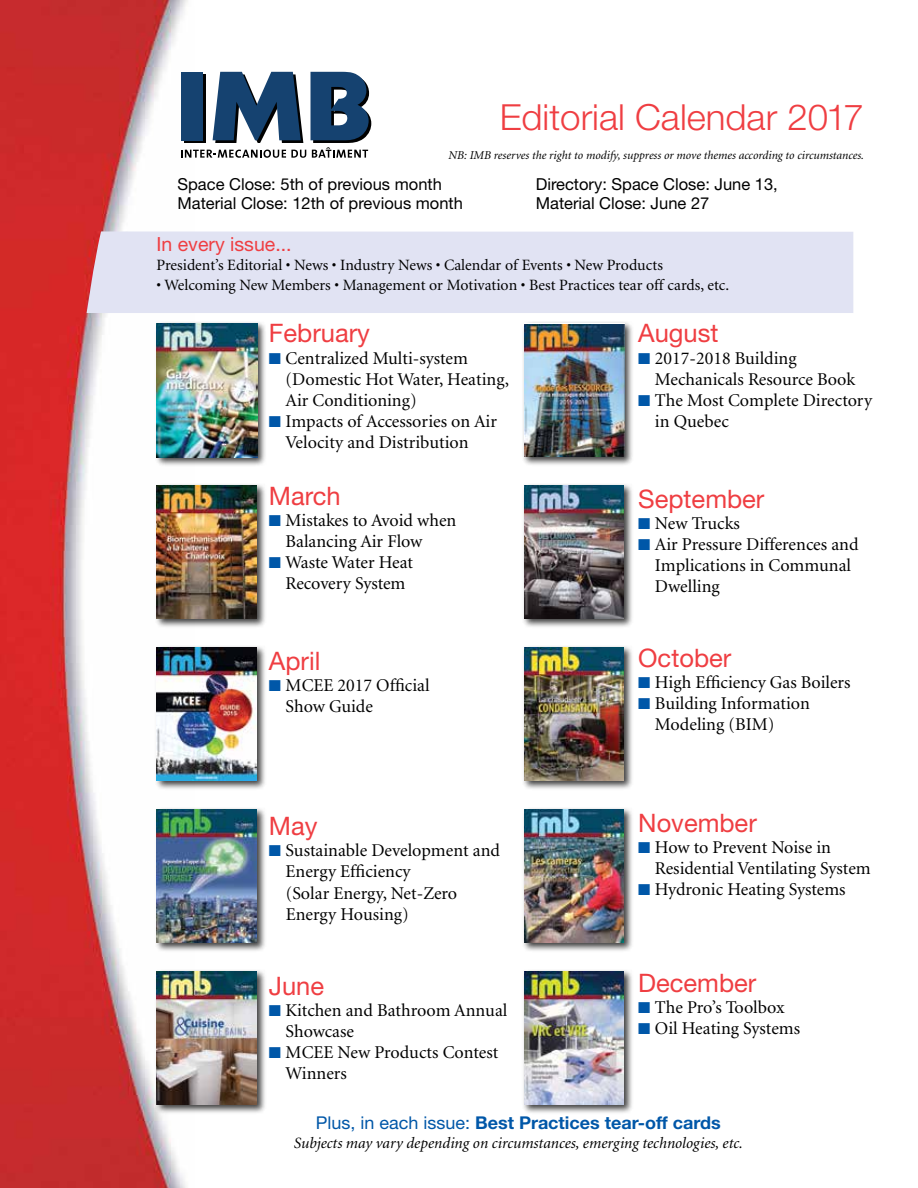
<style>
.page{position:relative;width:918px;height:1188px;background:#fff}
.page>*{position:absolute;margin:0;border:0;box-sizing:border-box;transform-origin:0 0}
.t1{font:300 36px "Helvetica Neue LT Std";color:#ef3e42}
.t2{font:25.5px "Helvetica Neue LT Std";color:#ef3e42}
.t3{font:19.5px "Helvetica Neue LT Std";color:#ef3e42}
.t4{font:18px/21px "Minion";color:#000}
.t5{font:700 17.7px "Helvetica Neue LT Std";color:#0057a8}
.t6{font:16.5px/19.5px "Helvetica Neue LT Std";color:#000}
.t7{font:15.75px "Minion";color:#000}
.t8{font:italic 15.75px "Minion";color:#000}
.t9{font:italic 12px "Minion";color:#000}
.s1{color:#0057a8}
.s2{font-weight:400}
</style>
<div class="page">
<img style="left:0;top:0;width:188px;height:1188px">
<div style="left:154px;top:321px;width:113px;height:146px;background:#000;opacity:.75"></div>
<img style="left:157px;top:323px;width:100px;height:135px">
<div style="left:154px;top:483px;width:113px;height:146px;background:#000;opacity:.75"></div>
<img style="left:157px;top:485px;width:99px;height:134px">
<div style="left:154px;top:645px;width:113px;height:146px;background:#000;opacity:.75"></div>
<img style="left:157px;top:647px;width:99px;height:134px">
<div style="left:154px;top:807px;width:113px;height:146px;background:#000;opacity:.75"></div>
<img style="left:157px;top:809px;width:99px;height:134px">
<div style="left:154px;top:969px;width:113px;height:146px;background:#000;opacity:.75"></div>
<img style="left:157px;top:971px;width:99px;height:134px">
<div style="left:522px;top:483px;width:112px;height:146px;background:#000;opacity:.75"></div>
<img style="left:524px;top:485px;width:100px;height:134px">
<div style="left:522px;top:645px;width:112px;height:146px;background:#000;opacity:.75"></div>
<img style="left:524px;top:647px;width:100px;height:134px">
<div style="left:522px;top:807px;width:112px;height:146px;background:#000;opacity:.75"></div>
<img style="left:524px;top:809px;width:100px;height:134px">
<div style="left:522px;top:969px;width:112px;height:146px;background:#000;opacity:.75"></div>
<img style="left:524px;top:971px;width:100px;height:134px">
<svg style="left:181px;top:72px;width:190px;height:86px"></svg>
<div style="left:87px;top:231px;width:766px;height:82px;background:#e1e3f3"></div>
<div style="left:522px;top:321px;width:112px;height:146px;background:#000;opacity:.75"></div>
<img style="left:524px;top:325px;width:100px;height:132px">
<h1 class="t1" style="left:500px;top:95px;width:366px">Editorial Calendar 2017</h1>
<p class="t9" style="left:448px;top:149px;width:417px">NB: IMB reserves the right to modify, suppress or move themes according to circumstances.</p>
<p class="t6" style="left:178px;top:174px;width:287px">Space Close: 5th of previous month<br>Material Close: 12th of previous month</p>
<p class="t6" style="left:536px;top:174px;width:244px">Directory: Space Close: June 13,<br>Material Close: June 27</p>
<p class="t3" style="left:157px;top:232px;width:137px">In every issue...</p>
<p class="t7" style="left:157px;top:258px;width:508px">President’s Editorial • News • Industry News • Calendar of Events • New Products</p>
<p class="t7" style="left:157px;top:277px;width:574px">• Welcoming New Members • Management or Motivation • Best Practices tear off cards, etc.</p>
<h2 class="t2" style="left:269px;top:318px;width:103px">February</h2>
<p class="t4" style="left:286px;top:348px;width:225px;text-indent:-17px"><span class="s1">■</span> Centralized Multi-system (Domestic Hot Water, Heating,<br>Air Conditioning)</p>
<p class="t4" style="left:286px;top:411px;width:213px;text-indent:-17px"><span class="s1">■</span> Impacts of Accessories on Air<br>Velocity and Distribution</p>
<h2 class="t2" style="left:269px;top:480px;width:73px">March</h2>
<p class="t4" style="left:286px;top:510px;width:172px;text-indent:-17px"><span class="s1">■</span> Mistakes to Avoid when<br>Balancing Air Flow</p>
<p class="t4" style="left:269px;top:552px;width:146px;text-align:center"><span class="s1">■</span> Waste Water Heat<br>Recovery System</p>
<h2 class="t2" style="left:269px;top:646px;width:53px">April</h2>
<p class="t4" style="left:286px;top:676px;width:145px;text-indent:-17px"><span class="s1">■</span> MCEE 2017 Official<br>Show Guide</p>
<h2 class="t2" style="left:269px;top:811px;width:50px">May</h2>
<p class="t4" style="left:286px;top:841px;width:216px;text-indent:-17px"><span class="s1">■</span> Sustainable Development and<br>Energy Efficiency<br>(Solar Energy, Net-Zero<br>Energy Housing)</p>
<h2 class="t2" style="left:269px;top:970px;width:57px">June</h2>
<p class="t4" style="left:286px;top:1000px;width:223px;text-indent:-17px"><span class="s1">■</span> Kitchen and Bathroom Annual<br>Showcase</p>
<p class="t4" style="left:286px;top:1042px;width:214px;text-indent:-17px"><span class="s1">■</span> MCEE New Products Contest<br>Winners</p>
<h2 class="t2" style="left:638px;top:318px;width:82px">August</h2>
<p class="t4" style="left:655px;top:348px;width:202px;text-indent:-17px"><span class="s1">■</span> 2017-2018 Building<br>Mechanicals Resource Book</p>
<p class="t4" style="left:655px;top:390px;width:219px;text-indent:-17px"><span class="s1">■</span> The Most Complete Directory in Quebec</p>
<h2 class="t2" style="left:638px;top:484px;width:128px">September</h2>
<p class="t4" style="left:638px;top:513px;width:103px"><span class="s1">■</span> New Trucks</p>
<p class="t4" style="left:655px;top:534px;width:205px;text-indent:-17px"><span class="s1">■</span> Air Pressure Differences and<br>Implications in Communal<br>Dwelling</p>
<h2 class="t2" style="left:638px;top:643px;width:95px">October</h2>
<p class="t4" style="left:638px;top:673px;width:214px"><span class="s1">■</span> High Efficiency Gas Boilers</p>
<p class="t4" style="left:655px;top:694px;width:157px;text-indent:-17px"><span class="s1">■</span> Building Information<br>Modeling (BIM)</p>
<h2 class="t2" style="left:638px;top:808px;width:120px">November</h2>
<p class="t4" style="left:655px;top:838px;width:217px;text-indent:-17px"><span class="s1">■</span> How to Prevent Noise in<br>Residential Ventilating System</p>
<p class="t4" style="left:638px;top:880px;width:209px"><span class="s1">■</span> Hydronic Heating Systems</p>
<h2 class="t2" style="left:638px;top:967px;width:120px">December</h2>
<p class="t4" style="left:638px;top:997px;width:148px"><span class="s1">■</span> The Pro’s Toolbox</p>
<p class="t4" style="left:638px;top:1018px;width:163px"><span class="s1">■</span> Oil Heating Systems</p>
<p class="t5" style="left:316px;top:1111px;width:407px"><span class="s2">Plus, in each issue:</span> Best Practices tear-off cards</p>
<p class="t8" style="left:294px;top:1135px;width:451px">Subjects may vary depending on circumstances, emerging technologies, etc.</p>
</div>
